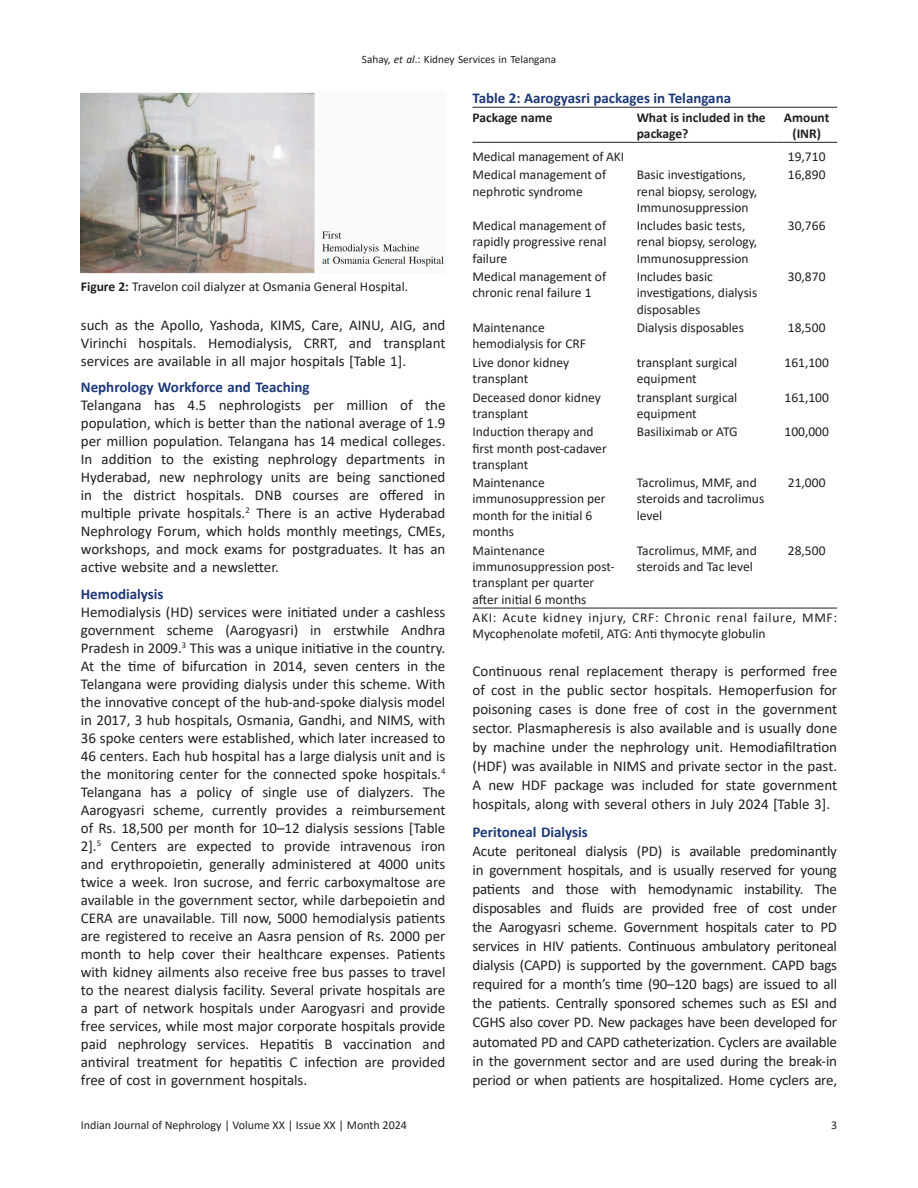
<style>
.page{position:relative;width:918px;height:1188px;background:#fff}
.page>*{position:absolute;margin:0;border:0;box-sizing:border-box;transform-origin:0 0}
.para_first{font:15px/18px "Calibri";color:#231f20;text-align:justify}
.para_first_last{font:15px/19px "Calibri";letter-spacing:-.015em;color:#231f20;text-align:justify}
.para_last{font:15px/19px "Calibri";color:#231f20;text-align:justify}
.para{font:15px/18px "Calibri";color:#231f20;text-align:justify}
.Head-B{font:700 15px "Calibri";color:#1e3978}
.table_title{font:700 15px "Calibri";color:#1e3978}
.table_body{font:13.5px/16.2px "Calibri";color:#231f20}
.table_footnote{font:13.5px/16.2px "Calibri";letter-spacing:.03em;color:#231f20}
.float_figure_figure{font:13.5px "Calibri";color:#231f20}
.table_head{font:700 13.5px/16.2px "Calibri";color:#231f20}
.t1{font:12px "Calibri";color:#231f20}
.t2{font:11.25px "Calibri";color:#231f20}
.s1{font-style:italic}
.s2{font-weight:700}
</style>
<div class="page">
<img style="left:81px;top:92px;width:363px;height:181px">
<hr style="left:472px;top:608px;width:165px;height:1px;background:#231f20">
<hr style="left:637px;top:608px;width:139px;height:1px;background:#231f20">
<hr style="left:776px;top:608px;width:61px;height:1px;background:#231f20">
<hr style="left:472px;top:107px;width:165px;height:1px;background:#231f20">
<hr style="left:637px;top:107px;width:139px;height:1px;background:#231f20">
<hr style="left:776px;top:107px;width:61px;height:1px;background:#231f20">
<hr style="left:472px;top:142px;width:165px;height:1px;background:#231f20">
<hr style="left:637px;top:142px;width:139px;height:1px;background:#231f20">
<hr style="left:776px;top:142px;width:61px;height:1px;background:#231f20">
<p class="t2" style="left:362px;top:51px;width:196px">Sahay, <span class="s1">et al</span>.: Kidney Services in Telangana</p>
<p class="float_figure_figure" style="left:81px;top:278px;width:329px"><span class="s2">Figure 2:</span> Travelon coil dialyzer at Osmania General Hospital.</p>
<p class="para" style="left:81px;top:315px;width:366px">such as the Apollo, Yashoda, KIMS, Care, AINU, AIG, and Virinchi hospitals. Hemodialysis, CRRT, and transplant services are available in all major hospitals [Table 1].</p>
<p class="Head-B" style="left:81px;top:377px;width:230px">Nephrology Workforce and Teaching</p>
<p class="para_first_last" style="left:81px;top:396px;width:366px;line-height:18px">Telangana has 4.5 nephrologists per million of the population, which is better than the national average of 1.9 per million population. Telangana has 14 medical colleges.<br>In addition to the existing nephrology departments in Hyderabad, new nephrology units are being sanctioned in the district hospitals. DNB courses are offered in multiple private hospitals.<sup>2</sup> There is an active Hyderabad Nephrology Forum, which holds monthly meetings, CMEs, workshops, and mock exams for postgraduates. It has an active website and a newsletter.</p>
<p class="Head-B" style="left:81px;top:583px;width:84px">Hemodialysis</p>
<p class="para_first" style="left:81px;top:602px;width:366px">Hemodialysis (HD) services were initiated under a cashless government scheme (Aarogyasri) in erstwhile Andhra Pradesh in 2009.<sup>3</sup> This was a unique initiative in the country.<br>At the time of bifurcation in 2014, seven centers in the Telangana were providing dialysis under this scheme. With the innovative concept of the hub-and-spoke dialysis model in 2017, 3 hub hospitals, Osmania, Gandhi, and NIMS, with 36 spoke centers were established, which later increased to 46 centers. Each hub hospital has a large dialysis unit and is the monitoring center for the connected spoke hospitals.<sup>4<br></sup>Telangana has a policy of single use of dialyzers. The Aarogyasri scheme, currently provides a reimbursement of Rs. 18,500 per month for 10–12 dialysis sessions [Table 2].<sup>5</sup> Centers are expected to provide intravenous iron and erythropoietin, generally administered at 4000 units twice a week. Iron sucrose, and ferric carboxymaltose are available in the government sector, while darbepoietin and CERA are unavailable. Till now, 5000 hemodialysis patients are registered to receive an Aasra pension of Rs. 2000 per month to help cover their healthcare expenses. Patients with kidney ailments also receive free bus passes to travel to the nearest dialysis facility. Several private hospitals are a part of network hospitals under Aarogyasri and provide free services, while most major corporate hospitals provide paid nephrology services. Hepatitis B vaccination and antiviral treatment for hepatitis C infection are provided free of cost in government hospitals.</p>
<p class="t1" style="left:81px;top:1116px;width:328px">Indian Journal of Nephrology | Volume XX | Issue XX | Month 2024</p>
<p class="table_title" style="left:472px;top:88px;width:260px">Table 2: Aarogyasri packages in Telangana</p>
<p class="table_head" style="left:472px;top:109px;width:81px">Package name</p>
<p class="table_head" style="left:637px;top:109px;width:130px">What is included in the package?</p>
<p class="table_head" style="left:784px;top:109px;width:47px;text-align:center">Amount (INR)</p>
<p class="table_body" style="left:472px;top:148px;width:153px">Medical management of AKI</p>
<p class="table_body" style="left:788px;top:148px;width:39px">19,710</p>
<p class="table_body" style="left:472px;top:166px;width:135px">Medical management of nephrotic syndrome</p>
<p class="table_body" style="left:637px;top:166px;width:122px">Basic investigations, renal biopsy, serology,<br>Immunosuppression</p>
<p class="table_body" style="left:788px;top:166px;width:39px">16,890</p>
<p class="table_body" style="left:472px;top:217px;width:136px;text-align:justify">Medical management of rapidly progressive renal failure</p>
<p class="table_body" style="left:637px;top:217px;width:122px">Includes basic tests, renal biopsy, serology,<br>Immunosuppression</p>
<p class="table_body" style="left:788px;top:217px;width:39px">30,766</p>
<p class="table_body" style="left:472px;top:268px;width:135px">Medical management of chronic renal failure 1</p>
<p class="table_body" style="left:637px;top:268px;width:122px">Includes basic investigations, dialysis disposables</p>
<p class="table_body" style="left:788px;top:268px;width:39px">30,870</p>
<p class="table_body" style="left:472px;top:319px;width:115px">Maintenance hemodialysis for CRF</p>
<p class="table_body" style="left:637px;top:319px;width:109px">Dialysis disposables</p>
<p class="table_body" style="left:788px;top:319px;width:39px">18,500</p>
<p class="table_body" style="left:472px;top:354px;width:98px">Live donor kidney transplant</p>
<p class="table_body" style="left:637px;top:354px;width:102px">transplant surgical equipment</p>
<p class="table_body" style="left:784px;top:354px;width:46px">161,100</p>
<p class="table_body" style="left:472px;top:389px;width:130px">Deceased donor kidney transplant</p>
<p class="table_body" style="left:637px;top:389px;width:102px">transplant surgical equipment</p>
<p class="table_body" style="left:784px;top:389px;width:46px">161,100</p>
<p class="table_body" style="left:472px;top:423px;width:136px">Induction therapy and first month post-cadaver transplant</p>
<p class="table_body" style="left:637px;top:423px;width:103px">Basiliximab or ATG</p>
<p class="table_body" style="left:784px;top:423px;width:46px">100,000</p>
<p class="table_body" style="left:472px;top:474px;width:135px">Maintenance immunosuppression per month for the initial 6 months</p>
<p class="table_body" style="left:637px;top:474px;width:129px">Tacrolimus, MMF, and steroids and tacrolimus level</p>
<p class="table_body" style="left:788px;top:474px;width:39px">21,000</p>
<p class="table_body" style="left:472px;top:542px;width:144px">Maintenance immunosuppression post&shy;transplant per quarter after initial 6 months</p>
<p class="table_body" style="left:637px;top:542px;width:122px">Tacrolimus, MMF, and steroids and Tac level</p>
<p class="table_body" style="left:788px;top:542px;width:39px">28,500</p>
<p class="table_footnote" style="left:472px;top:609px;width:366px">AKI: Acute kidney injury, CRF: Chronic renal failure, MMF:<br>Mycophenolate mofetil, ATG: Anti thymocyte globulin</p>
<p class="para_last" style="left:472px;top:661px;width:366px">Continuous renal replacement therapy is performed free of cost in the public sector hospitals. Hemoperfusion for poisoning cases is done free of cost in the government sector. Plasmapheresis is also available and is usually done by machine under the nephrology unit. Hemodiafiltration (HDF) was available in NIMS and private sector in the past.<br>A new HDF package was included for state government hospitals, along with several others in July 2024 [Table 3].</p>
<p class="Head-B" style="left:472px;top:821px;width:117px">Peritoneal Dialysis</p>
<p class="para_first_last" style="left:472px;top:841px;width:366px">Acute peritoneal dialysis (PD) is available predominantly in government hospitals, and is usually reserved for young patients and those with hemodynamic instability. The disposables and fluids are provided free of cost under the Aarogyasri scheme. Government hospitals cater to PD services in HIV patients. Continuous ambulatory peritoneal dialysis (CAPD) is supported by the government. CAPD bags required for a month’s time (90–120 bags) are issued to all the patients. Centrally sponsored schemes such as ESI and CGHS also cover PD. New packages have been developed for automated PD and CAPD catheterization. Cyclers are available in the government sector and are used during the break-in period or when patients are hospitalized. Home cyclers are,</p>
<p class="t1" style="left:831px;top:1116px;width:8px">3</p>
</div>
